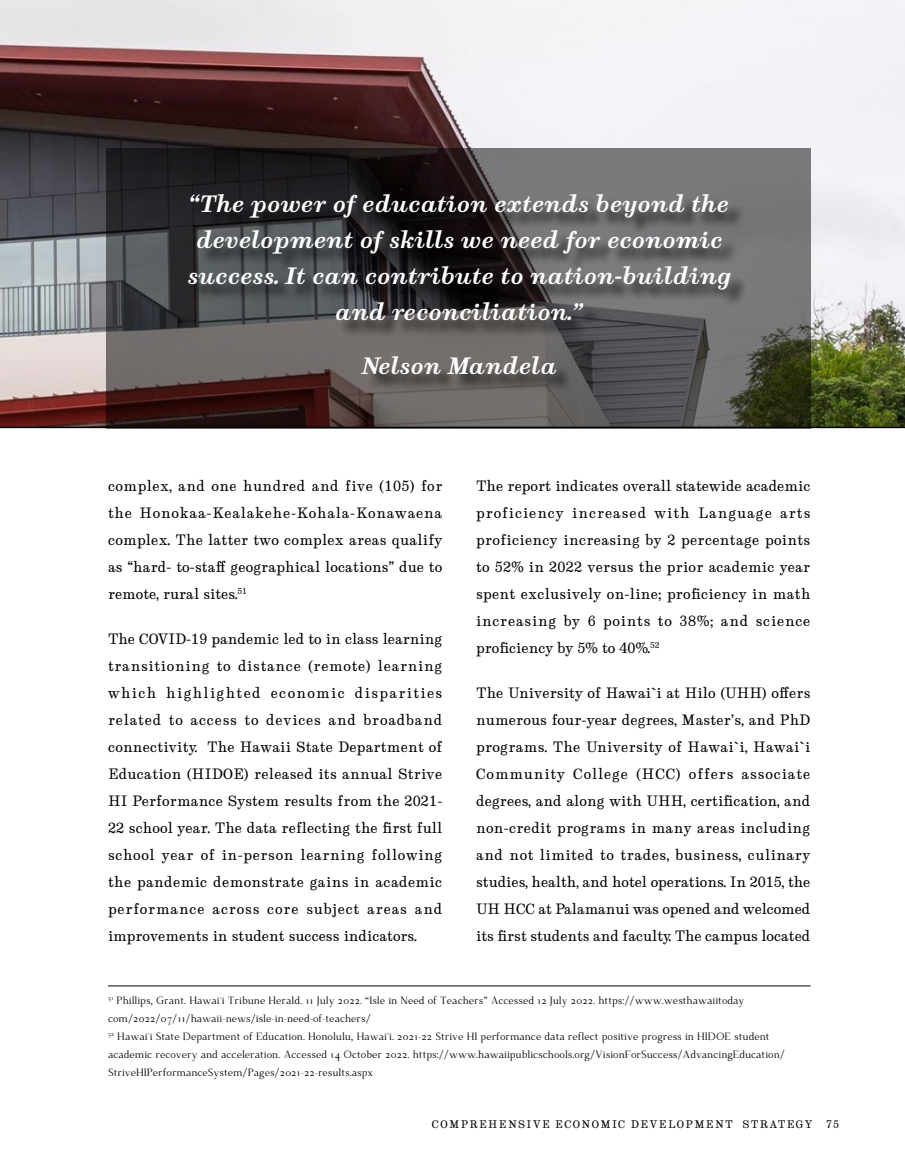
<style>
.page{position:relative;width:905px;height:1175px;background:#fff}
.page>*{position:absolute;margin:0;border:0;box-sizing:border-box;transform-origin:0 0}
.t1{font:italic 700 22.5px/36px "Munson";color:#fff;text-align:center}
.t2{font:14.25px/27px "Munson";color:#000;text-align:justify}
.t3{font:10.5px/18px "Dehuti";color:#000}
.t4{font:10.5px "Munson";letter-spacing:.13em;color:#000}
</style>
<div class="page">
<svg style="left:0;top:0;width:904px;height:428px"></svg>
<div style="left:0;top:106px;width:16px;height:217px;background:#000;opacity:.75"></div>
<svg style="left:106px;top:148px;width:704px;height:281px;background:#4c4847"></svg>
<div style="left:191px;top:196px;width:557px;height:196px;background:#000;opacity:.75"></div>
<hr style="left:108px;top:985px;width:702px;height:1px;background:#040504">
<h1 class="t1" style="left:187px;top:185px;width:545px">“The power of education extends beyond the development of skills we need for economic success. It can contribute to nation-building and reconciliation.”</h1>
<h1 class="t1" style="left:362px;top:347px;width:196px">Nelson Mandela</h1>
<p class="t2" style="left:108px;top:472px;width:336px">complex, and one hundred and five (105) for the Honokaa-Kealakehe-Kohala-Konawaena complex. The latter two complex areas qualify as “hard- to-staff geographical locations” due to remote, rural sites.<sup>51</sup></p>
<p class="t2" style="left:108px;top:625px;width:336px">The COVID-19 pandemic led to in class learning transitioning to distance (remote) learning which highlighted economic disparities related to access to devices and broadband connectivity. The Hawaii State Department of Education (HIDOE) released its annual Strive HI Performance System results from the 2021- 22 school year. The data reflecting the first full school year of in-person learning following the pandemic demonstrate gains in academic performance across core subject areas and improvements in student success indicators.</p>
<p class="t2" style="left:476px;top:472px;width:336px">The report indicates overall statewide academic proficiency increased with Language arts proficiency increasing by 2 percentage points to 52% in 2022 versus the prior academic year spent exclusively on-line; proficiency in math increasing by 6 points to 38%; and science proficiency by 5% to 40%.<sup>52</sup></p>
<p class="t2" style="left:476px;top:679px;width:336px">The University of Hawai`i at Hilo (UHH) offers numerous four-year degrees, Master’s, and PhD programs. The University of Hawai`i, Hawai`i Community College (HCC) offers associate degrees, and along with UHH, certification, and non-credit programs in many areas including and not limited to trades, business, culinary studies, health, and hotel operations. In 2015, the UH HCC at Palamanui was opened and welcomed its first students and faculty. The campus located</p>
<p class="t3" style="left:108px;top:991px;width:678px"><sup>51</sup> Phillips, Grant. Hawai`i Tribune Herald. 11 July 2022. “Isle in Need of Teachers” Accessed 12 July 2022. https://www.westhawaiitoday com/2022/07/11/hawaii-news/isle-in-need-of-teachers/<br><sup>52</sup> Hawai`i State Department of Education. Honolulu, Hawai`i. 2021-22 Strive HI performance data reflect positive progress in HIDOE student academic recovery and acceleration. Accessed 14 October 2022. https://www.hawaiipublicschools.org/VisionForSuccess/AdvancingEducation/ StriveHIPerformanceSystem/Pages/2021-22-results.aspx</p>
<p class="t4" style="left:432px;top:1117px;width:382px">COMPREHENSIVE ECONOMIC DEVELOPMENT STRATEGY</p>
<p class="t4" style="left:826px;top:1117px;width:14px">75</p>
</div>
